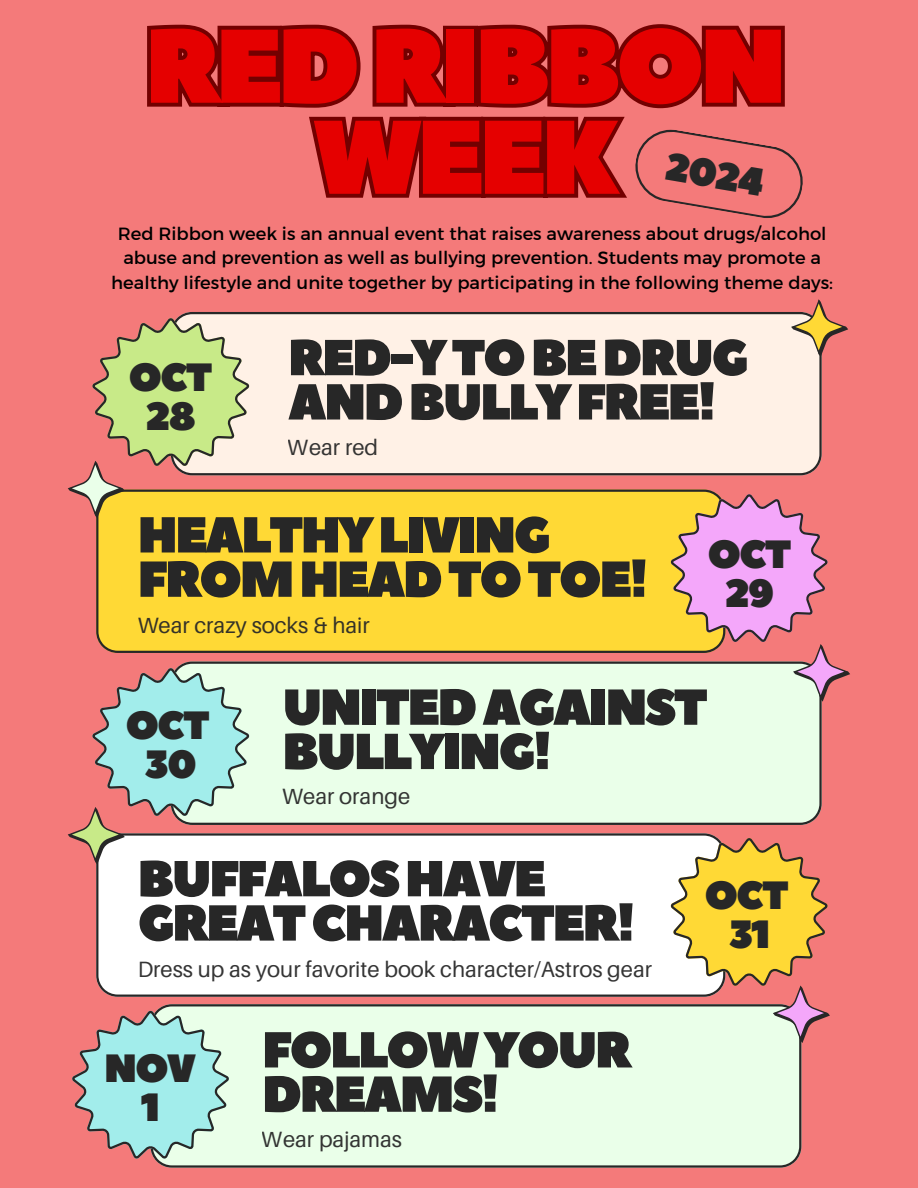
<style>
.page{position:relative;width:918px;height:1188px;background:#f47a7a}
.page>*{position:absolute;margin:0;border:0;box-sizing:border-box;transform-origin:0 0}
.t1{font:104.4px/91.1px "Peace Sans";letter-spacing:-.055em;color:#e50000;text-align:center}
.t2{font:50.4px/44.2px "Peace Sans";letter-spacing:-.055em;color:#272727}
.t3{font:39.3px/38.7px "Peace Sans";letter-spacing:-.055em;color:#272727;text-align:center}
.t4{font:38.85px "Peace Sans";color:#272727}
.t5{font:22.2px "Aileron";color:#272727}
.t6{font:18px/24.8px "Kief Montaser Regular";color:#000;text-align:center}
</style>
<div class="page">
<div style="left:177px;top:312px;width:645px;height:163px;background:#fff1e6"></div>
<div style="left:177px;top:662px;width:645px;height:163px;background:#eaffe9"></div>
<div style="left:96px;top:490px;width:621px;height:163px;background:#ffd935"></div>
<div style="left:96px;top:833px;width:621px;height:163px;background:#fff"></div>
<svg style="left:147px;top:24px;width:638px;height:85px"></svg>
<svg style="left:309px;top:116px;width:494px;height:102px"></svg>
<svg style="left:68px;top:318px;width:181px;height:200px"></svg>
<svg style="left:68px;top:668px;width:181px;height:196px"></svg>
<svg style="left:671px;top:494px;width:179px;height:208px"></svg>
<svg style="left:791px;top:299px;width:57px;height:58px"></svg>
<div style="left:155px;top:1004px;width:646px;height:163px;background:#eaffe9"></div>
<svg style="left:72px;top:1011px;width:157px;height:148px"></svg>
<svg style="left:671px;top:838px;width:159px;height:205px"></svg>
<h1 class="t1" style="left:145px;top:24px;width:644px">REDRIBBON<br>WEEK</h1>
<h4 class="t4" style="left:670px;top:140px;width:101px;rotate:10deg">2024</h4>
<h2 class="t6" style="left:111px;top:221px;width:723px">Red Ribbon week is an annual event that raises awareness about drugs/alcohol abuse and prevention as well as bullying prevention. Students may promote a healthy lifestyle and unite together by participating in the following theme days:</h2>
<h3 class="t3" style="left:128px;top:360px;width:86px">OCT<br>28</h3>
<h4 class="t2" style="left:288px;top:337px;width:462px">RED-YTOBEDRUG<br>ANDBULLYFREE!</h4>
<p class="t5" style="left:288px;top:433px;width:92px">Wear red</p>
<p class="t2" style="left:137px;top:515px;width:512px">HEALTHYLIVING<br>FROMHEADTOTOE!</p>
<p class="t5" style="left:137px;top:612px;width:234px">Wear crazy socks &amp; hair</p>
<p class="t3" style="left:707px;top:537px;width:86px">OCT<br>29</p>
<p class="t3" style="left:126px;top:707px;width:86px">OCT<br>30</p>
<h3 class="t2" style="left:282px;top:687px;width:427px">UNITEDAGAINST<br>BULLYING!</h3>
<p class="t5" style="left:282px;top:783px;width:130px">Wear orange</p>
<h2 class="t2" style="left:137px;top:858px;width:500px">BUFFALOSHAVE<br>GREATCHARACTER!</h2>
<p class="t5" style="left:137px;top:956px;width:516px">Dress up as your favorite book character/Astros gear</p>
<h3 class="t3" style="left:104px;top:1050px;width:94px">NOV<br>1</h3>
<p class="t2" style="left:262px;top:1029px;width:371px">FOLLOWYOUR<br>DREAMS!</p>
<p class="t5" style="left:262px;top:1126px;width:142px">Wear pajamas</p>
<h2 class="t3" style="left:705px;top:877px;width:86px;line-height:39.2px">OCT<br>31</h2>
</div>
